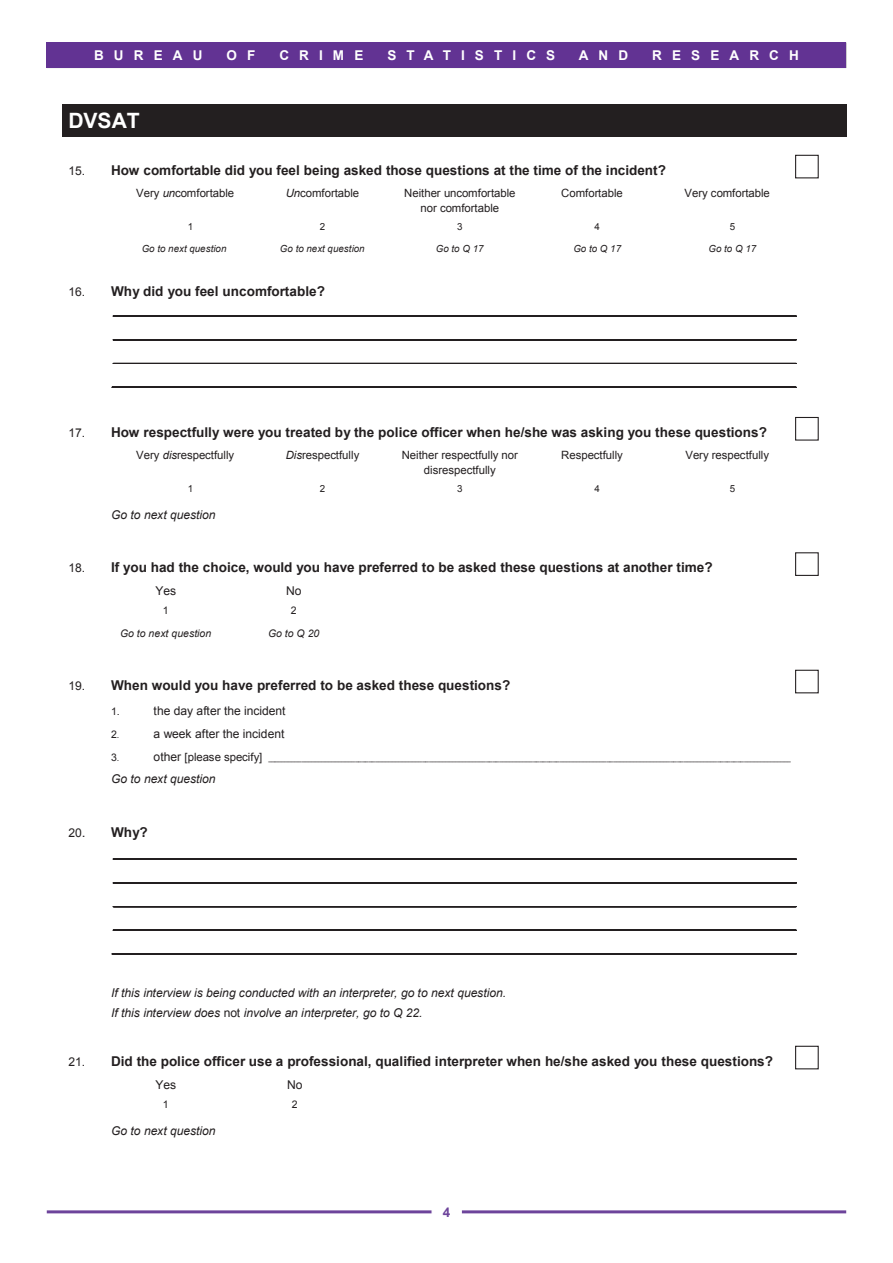
<style>
.page{position:relative;width:893px;height:1263px;background:#fff}
.page>*{position:absolute;margin:0;border:0;box-sizing:border-box;transform-origin:0 0}
.t1{font:700 21.15px "Arial";color:#fff}
.t2{font:700 13.5px "Arial";color:#231f20}
.t3{font:700 13.5px "Arial";letter-spacing:.75em;color:#fff}
.t4{font:700 13.5px "Arial";color:#6d449b}
.t5{font:italic 12.15px/20.7px "Arial";letter-spacing:-.005em;color:#231f20}
.t6{font:12.15px "Arial";letter-spacing:-.005em;color:#231f20}
.t7{font:11.4px/15px "Arial";color:#231f20;text-align:center}
.t8{font:italic 10.5px "Arial";color:#231f20}
.t9{font:10.5px "Arial";color:#231f20}
.t10{font:italic 9.75px "Arial";color:#231f20}
.t11{font:9.75px "Arial";color:#231f20}
.t12{font:italic 6px "Arial";color:#231f20}
.s1{font-weight:400;font-size:12.15px}
.s2{font-style:italic}
.s3{font-size:9px}
.s4{font-style:normal;font-size:12.15px}
.s5{font-style:normal;font-size:11.4px}
.s6{font-weight:400}
.s7{font-style:normal}
</style>
<div class="page">
<hr style="left:47px;top:1210px;width:799px;height:3px;background:#6d449b">
<div style="left:432px;top:1204px;width:29px;height:17px;background:#fff"></div>
<div style="left:47px;top:43px;width:799px;height:25px;background:#623393"></div>
<div style="left:65px;top:107px;width:780px;height:27px;background:#231f20"></div>
<hr style="left:65px;top:105px;width:780px;height:2px;background:#231f20">
<hr style="left:65px;top:134px;width:780px;height:2px;background:#231f20">
<hr style="left:63px;top:107px;width:2px;height:27px;background:#231f20">
<hr style="left:845px;top:107px;width:2px;height:27px;background:#231f20">
<div style="left:795px;top:155px;width:24px;height:23px;border:1px solid #231f20"></div>
<div style="left:795px;top:417px;width:24px;height:24px;border:1px solid #231f20"></div>
<div style="left:795px;top:552px;width:24px;height:24px;border:1px solid #231f20"></div>
<div style="left:795px;top:670px;width:24px;height:23px;border:1px solid #231f20"></div>
<div style="left:795px;top:1046px;width:24px;height:23px;border:1px solid #231f20"></div>
<svg style="left:113px;top:316px;width:683px;height:1px"></svg>
<svg style="left:113px;top:339px;width:683px;height:1px"></svg>
<svg style="left:113px;top:363px;width:683px;height:1px"></svg>
<svg style="left:112px;top:387px;width:684px;height:1px"></svg>
<svg style="left:113px;top:859px;width:683px;height:1px"></svg>
<svg style="left:113px;top:883px;width:683px;height:1px"></svg>
<svg style="left:113px;top:906px;width:683px;height:1px"></svg>
<svg style="left:113px;top:930px;width:683px;height:1px"></svg>
<svg style="left:112px;top:954px;width:684px;height:1px"></svg>
<p class="t3" style="left:94px;top:46px;width:110px">BUREAU</p>
<p class="t3" style="left:226px;top:46px;width:30px">O F</p>
<p class="t3" style="left:279px;top:46px;width:85px">CRIME</p>
<p class="t3" style="left:387px;top:46px;width:169px">STATISTICS</p>
<p class="t3" style="left:579px;top:46px;width:51px">AND</p>
<p class="t3" style="left:652px;top:46px;width:148px">RESEARCH</p>
<p class="t1" style="left:68px;top:106px;width:73px">DVSAT</p>
<p class="t2" style="left:68px;top:161px;width:599px"><span class="s1">15.</span> How comfortable did you feel being asked those questions at the time of the incident?</p>
<p class="t7" style="left:136px;top:186px;width:100px">Very <span class="s2">un</span>comfortable</p>
<p class="t7" style="left:286px;top:186px;width:75px"><span class="s2">Un</span>comfortable</p>
<p class="t7" style="left:404px;top:186px;width:113px">Neither uncomfortable nor comfortable</p>
<p class="t7" style="left:561px;top:186px;width:63px">Comfortable</p>
<p class="t7" style="left:684px;top:186px;width:87px">Very comfortable</p>
<p class="t11" style="left:188px;top:220px;width:7px">1</p>
<p class="t11" style="left:320px;top:220px;width:7px">2</p>
<p class="t11" style="left:457px;top:220px;width:7px">3</p>
<p class="t11" style="left:594px;top:220px;width:7px">4</p>
<p class="t11" style="left:730px;top:220px;width:7px">5</p>
<p class="t10" style="left:142px;top:242px;width:86px">Go to next question</p>
<p class="t10" style="left:280px;top:242px;width:86px">Go to next question</p>
<p class="t10" style="left:436px;top:242px;width:49px">Go to Q 17</p>
<p class="t10" style="left:573px;top:242px;width:49px">Go to Q 17</p>
<p class="t10" style="left:708px;top:242px;width:49px">Go to Q 17</p>
<p class="t2" style="left:68px;top:282px;width:258px"><span class="s1">16.</span> Why did you feel uncomfortable?</p>
<p class="t2" style="left:68px;top:423px;width:700px"><span class="s1">17.</span> How respectfully were you treated by the police officer when he/she was asking you these questions?</p>
<p class="t7" style="left:136px;top:448px;width:100px">Very <span class="s2">dis</span>respectfully</p>
<p class="t7" style="left:286px;top:448px;width:75px"><span class="s2">Dis</span>respectfully</p>
<p class="t7" style="left:402px;top:448px;width:118px">Neither respectfully nor disrespectfully</p>
<p class="t7" style="left:561px;top:448px;width:63px">Respectfully</p>
<p class="t7" style="left:685px;top:448px;width:85px">Very respectfully</p>
<p class="t11" style="left:188px;top:482px;width:7px">1</p>
<p class="t11" style="left:320px;top:482px;width:7px">2</p>
<p class="t11" style="left:457px;top:482px;width:7px">3</p>
<p class="t11" style="left:594px;top:482px;width:7px">4</p>
<p class="t11" style="left:730px;top:482px;width:7px">5</p>
<p class="t5" style="left:111px;top:505px;width:106px">Go to next question</p>
<p class="t2" style="left:68px;top:559px;width:646px"><span class="s1">18.</span> If you had the choice, would you have preferred to be asked these questions at another time?</p>
<p class="t6" style="left:155px;top:583px;width:22px">Yes</p>
<p class="t6" style="left:286px;top:583px;width:17px">No</p>
<p class="t9" style="left:163px;top:604px;width:7px">1</p>
<p class="t9" style="left:291px;top:604px;width:7px">2</p>
<p class="t8" style="left:120px;top:626px;width:93px">Go to next question</p>
<p class="t8" style="left:268px;top:626px;width:53px">Go to Q 20</p>
<p class="t2" style="left:68px;top:676px;width:443px"><span class="s1">19.</span> When would you have preferred to be asked these questions?</p>
<p class="t9" style="left:111px;top:704px;width:10px">1.</p>
<p class="t6" style="left:154px;top:702px;width:133px">the day after the incident</p>
<p class="t9" style="left:111px;top:727px;width:10px">2<span class="s3">.</span></p>
<p class="t6" style="left:154px;top:725px;width:132px">a week after the incident</p>
<p class="t9" style="left:111px;top:750px;width:10px">3<span class="s3">.</span></p>
<p class="t12" style="left:154px;top:755px;width:639px"><span class="s4">other</span> <span class="s5">[please specify]</span> ____________________________________________________________________________________________________________________________________________________________</p>
<p class="t5" style="left:111px;top:769px;width:106px">Go to next question</p>
<p class="t2" style="left:68px;top:823px;width:81px"><span class="s1">20</span><span class="s6">.</span> Why?</p>
<p class="t5" style="left:111px;top:982px;width:397px">If this interview is being conducted with an interpreter, go to next question.<br>If this interview does <span class="s7">not</span> involve an interpreter, go to Q 22.</p>
<p class="t2" style="left:68px;top:1052px;width:706px"><span class="s1">21.</span> Did the police officer use a professional, qualified interpreter when he/she asked you these questions?</p>
<p class="t6" style="left:155px;top:1077px;width:22px">Yes</p>
<p class="t6" style="left:287px;top:1077px;width:17px">No</p>
<p class="t9" style="left:163px;top:1097px;width:7px">1</p>
<p class="t9" style="left:292px;top:1097px;width:7px">2</p>
<p class="t5" style="left:111px;top:1120px;width:106px">Go to next question</p>
<p class="t4" style="left:443px;top:1203px;width:9px">4</p>
</div>
